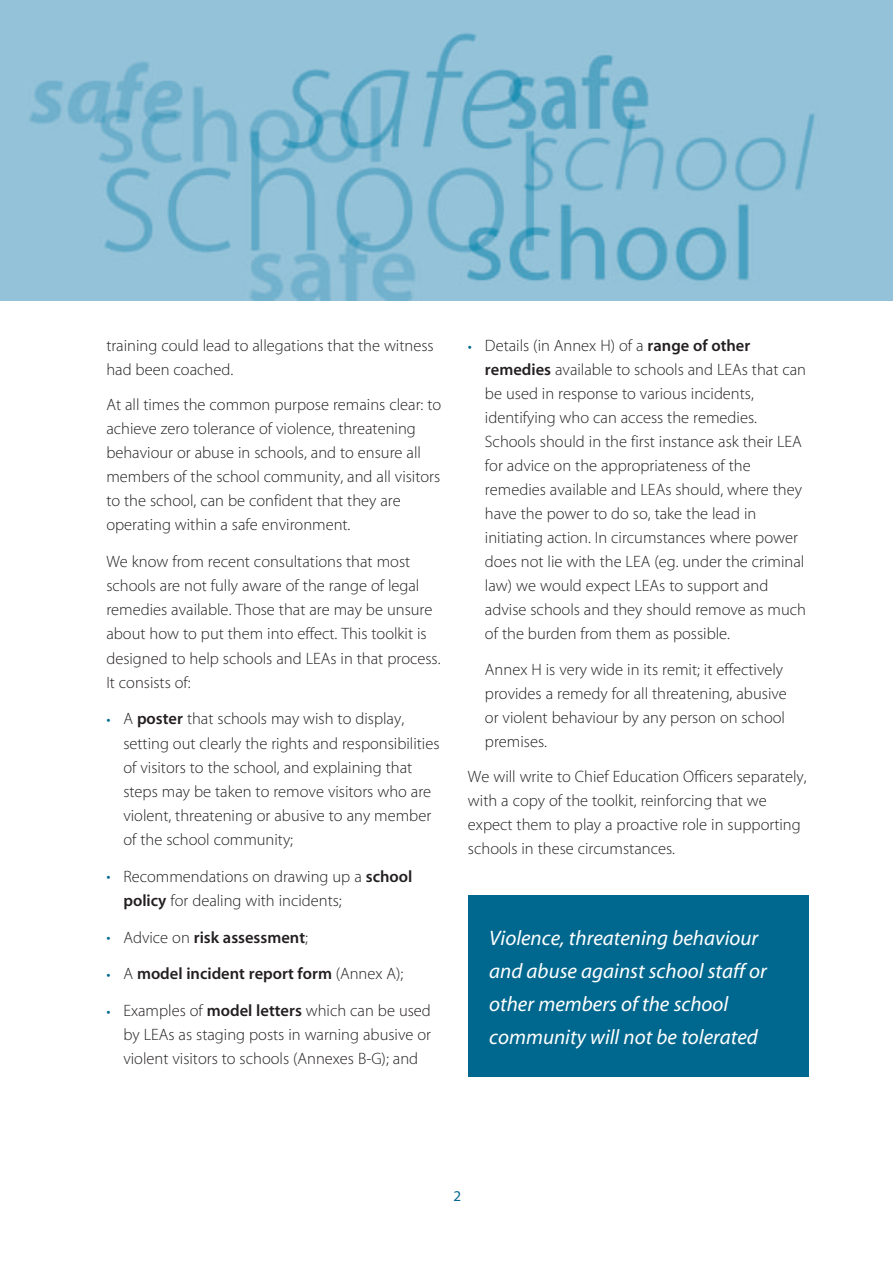
<style>
.page{position:relative;width:893px;height:1262px;background:#fff}
.page>*{position:absolute;margin:0;border:0;box-sizing:border-box;transform-origin:0 0}
.t1{font:italic 21px/33px "Myriad MM";color:#fff}
.t2{font:300 16.5px/24px "Myriad MM";color:#231f20}
.t3{font:600 16.5px "Myriad MM";color:#231f20}
.t4{font:15px "Myriad MM";color:#00688f}
.s1{color:#00688f}
.s2{font-weight:600}
.s3{font-weight:300;color:#00688f}
.s4{font-weight:300}
</style>
<div class="page">
<img style="left:14px;top:0;width:878px;height:300px">
<div style="left:468px;top:895px;width:340px;height:181px;background:#00688f"></div>
<p class="t2" style="left:106px;top:335px;width:329px">training could lead to allegations that the witness had been coached.</p>
<p class="t2" style="left:106px;top:394px;width:336px">At all times the common purpose remains clear: to achieve zero tolerance of violence, threatening behaviour or abuse in schools, and to ensure all members of the school community, and all visitors to the school, can be confident that they are operating within a safe environment.</p>
<p class="t2" style="left:106px;top:551px;width:336px">We know from recent consultations that most schools are not fully aware of the range of legal remedies available. Those that are may be unsure about how to put them into effect. This toolkit is designed to help schools and LEAs in that process.<br>It consists of:</p>
<p class="t2" style="left:123px;top:708px;width:317px;text-indent:-17px"><span class="s1">•</span> A <span class="s2">poster</span> that schools may wish to display, setting out clearly the rights and responsibilities of visitors to the school, and explaining that steps may be taken to remove visitors who are violent, threatening or abusive to any member of the school community;</p>
<p class="t2" style="left:123px;top:865px;width:290px;text-indent:-17px"><span class="s1">•</span> Recommendations on drawing up a <span class="s2">school policy</span> for dealing with incidents;</p>
<p class="t3" style="left:106px;top:930px;width:203px"><span class="s3">•</span> <span class="s4">Advice on</span> risk assessment<span class="s4">;</span></p>
<p class="t3" style="left:106px;top:967px;width:298px"><span class="s3">•</span> <span class="s4">A</span> model incident report form <span class="s4">(Annex A);</span></p>
<p class="t2" style="left:123px;top:1000px;width:309px;text-align:justify;text-indent:-17px"><span class="s1">•</span> Examples of <span class="s2">model letters</span> which can be used by LEAs as staging posts in warning abusive or violent visitors to schools (Annexes B-G); and</p>
<p class="t2" style="left:485px;top:335px;width:322px;text-indent:-17px"><span class="s1">•</span> Details (in Annex H) of a <span class="s2">range of other remedies</span> available to schools and LEAs that can be used in response to various incidents, identifying who can access the remedies.<br>Schools should in the first instance ask their LEA for advice on the appropriateness of the remedies available and LEAs should, where they have the power to do so, take the lead in initiating action. In circumstances where power does not lie with the LEA (eg. under the criminal law) we would expect LEAs to support and advise schools and they should remove as much of the burden from them as possible.</p>
<p class="t2" style="left:485px;top:658px;width:303px">Annex H is very wide in its remit; it effectively provides a remedy for all threatening, abusive or violent behaviour by any person on school premises.</p>
<p class="t2" style="left:468px;top:766px;width:340px">We will write to Chief Education Officers separately, with a copy of the toolkit, reinforcing that we expect them to play a proactive role in supporting schools in these circumstances.</p>
<p class="t1" style="left:489px;top:923px;width:279px">Violence, threatening behaviour and abuse against school staff or other members of the school community will not be tolerated</p>
<p class="t4" style="left:453px;top:1190px;width:9px">2</p>
</div>
